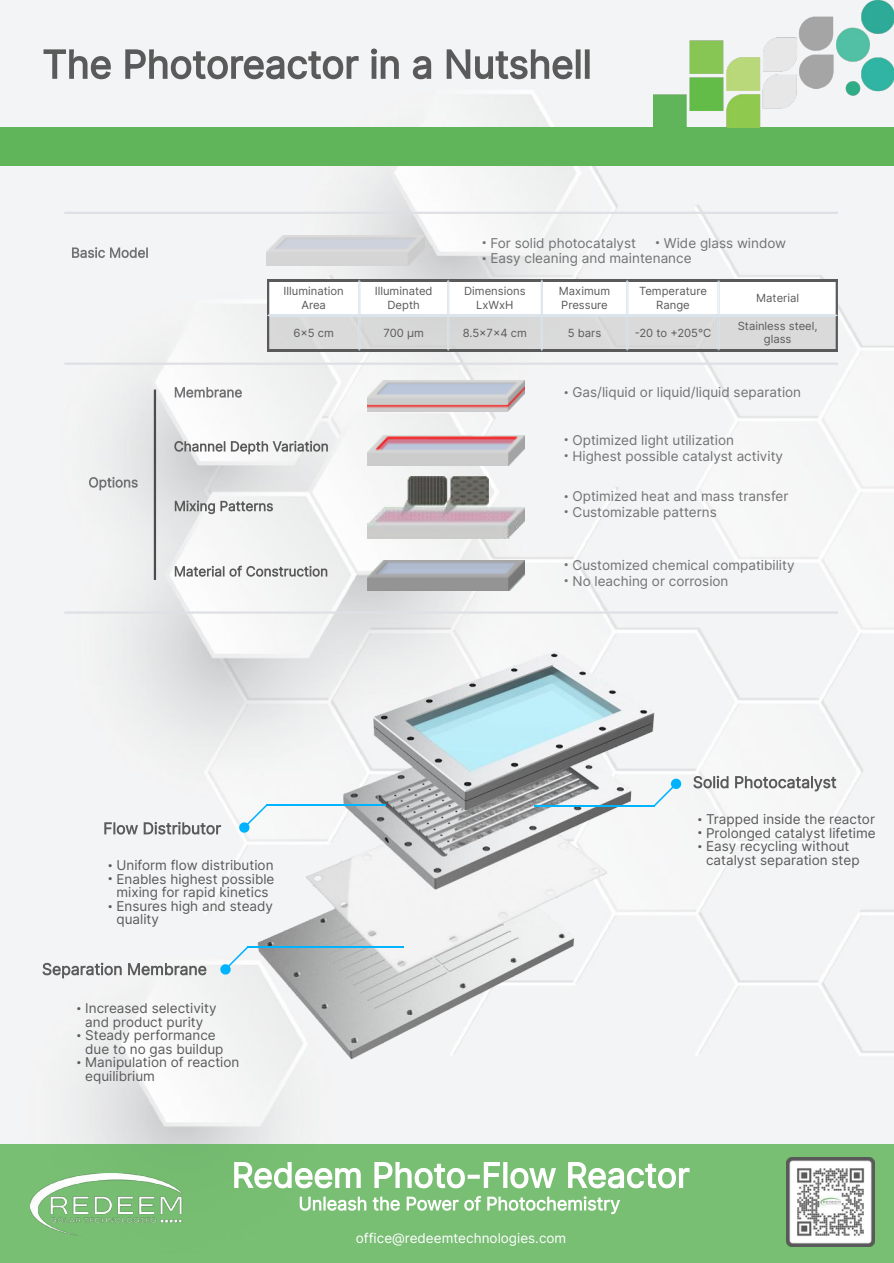
<style>
.page{position:relative;width:894px;height:1263px;background:#fff}
.page>*{position:absolute;margin:0;border:0;box-sizing:border-box;transform-origin:0 0}
.t1{font:13.5px/13.5px "Inter";color:#5a5a5a}
.t2{font:13.5px "Inter";color:#717274}
.t3{font:13.5px "Inter";color:#fff}
.t4{font:12.15px "Arial";color:#5a5a5a}
.t5{font:11.25px/13.5px "Inter";color:#5a5a5a;text-align:center}
.s1{font-family:"Arial";font-size:12.15px}
</style>
<div class="page">
<img style="left:0;top:0;width:894px;height:1144px">
<div style="left:0;top:1144px;width:894px;height:119px;background:#78be73"></div>
<svg style="left:44px;top:49px;width:546px;height:30px"></svg>
<div style="left:0;top:127px;width:894px;height:39px;background:#60b45a"></div>
<svg style="left:72px;top:247px;width:76px;height:11px"></svg>
<svg style="left:175px;top:387px;width:67px;height:11px"></svg>
<div style="left:267px;top:279px;width:92px;height:36px;background:#fff"></div>
<hr style="left:267px;top:279px;width:92px;height:2px;background:#5a5a5a">
<hr style="left:267px;top:314px;width:92px;height:1px;background:#dae4ea">
<div style="left:359px;top:279px;width:89px;height:36px;background:#fff"></div>
<hr style="left:359px;top:279px;width:89px;height:2px;background:#5a5a5a">
<hr style="left:359px;top:314px;width:89px;height:1px;background:#dae4ea">
<div style="left:448px;top:279px;width:94px;height:36px;background:#fff"></div>
<hr style="left:448px;top:279px;width:94px;height:2px;background:#5a5a5a">
<hr style="left:448px;top:314px;width:94px;height:1px;background:#dae4ea">
<div style="left:542px;top:279px;width:85px;height:36px;background:#fff"></div>
<hr style="left:542px;top:279px;width:85px;height:2px;background:#5a5a5a">
<hr style="left:542px;top:314px;width:85px;height:1px;background:#dae4ea">
<div style="left:627px;top:279px;width:91px;height:36px;background:#fff"></div>
<hr style="left:627px;top:279px;width:91px;height:2px;background:#5a5a5a">
<hr style="left:627px;top:314px;width:91px;height:1px;background:#dae4ea">
<div style="left:718px;top:279px;width:120px;height:36px;background:#fff"></div>
<hr style="left:718px;top:279px;width:120px;height:2px;background:#5a5a5a">
<hr style="left:718px;top:314px;width:120px;height:1px;background:#dae4ea">
<div style="left:267px;top:315px;width:92px;height:36px;background:#dadada"></div>
<hr style="left:267px;top:315px;width:92px;height:1px;background:#dae4ea">
<hr style="left:267px;top:349px;width:92px;height:2px;background:#5a5a5a">
<svg style="left:267px;top:281px;width:2px;height:68px"></svg>
<div style="left:359px;top:315px;width:89px;height:36px;background:#d7d8d8"></div>
<hr style="left:359px;top:315px;width:89px;height:1px;background:#dae4ea">
<hr style="left:359px;top:349px;width:89px;height:2px;background:#5a5a5a">
<svg style="left:358px;top:279px;width:2px;height:72px"></svg>
<div style="left:448px;top:315px;width:94px;height:36px;background:#d7d8d8"></div>
<hr style="left:448px;top:315px;width:94px;height:1px;background:#dae4ea">
<hr style="left:448px;top:349px;width:94px;height:2px;background:#5a5a5a">
<svg style="left:447px;top:279px;width:2px;height:72px"></svg>
<div style="left:542px;top:315px;width:85px;height:36px;background:#dadadb"></div>
<hr style="left:542px;top:315px;width:85px;height:1px;background:#dae4ea">
<hr style="left:542px;top:349px;width:85px;height:2px;background:#5a5a5a">
<svg style="left:541px;top:279px;width:2px;height:72px"></svg>
<div style="left:627px;top:315px;width:91px;height:36px;background:#dadadb"></div>
<hr style="left:627px;top:315px;width:91px;height:1px;background:#dae4ea">
<hr style="left:627px;top:349px;width:91px;height:2px;background:#5a5a5a">
<svg style="left:626px;top:279px;width:2px;height:72px"></svg>
<div style="left:718px;top:315px;width:120px;height:36px;background:#dadadb"></div>
<hr style="left:718px;top:315px;width:120px;height:1px;background:#dae4ea">
<hr style="left:718px;top:349px;width:120px;height:2px;background:#5a5a5a">
<svg style="left:836px;top:281px;width:2px;height:68px"></svg>
<svg style="left:717px;top:279px;width:3px;height:72px"></svg>
<svg style="left:174px;top:441px;width:154px;height:13px"></svg>
<hr style="left:65px;top:212px;width:772px;height:2px;background:#dfe0e5">
<hr style="left:65px;top:363px;width:772px;height:2px;background:#dfe0e5">
<svg style="left:175px;top:500px;width:98px;height:14px"></svg>
<svg style="left:175px;top:566px;width:152px;height:11px"></svg>
<hr style="left:65px;top:611px;width:772px;height:3px;background:#dfe0e5">
<svg style="left:89px;top:477px;width:49px;height:13px"></svg>
<hr style="left:154px;top:391px;width:2px;height:188px;background:#4c4c4c">
<img style="left:239px;top:642px;width:424px;height:427px">
<svg style="left:43px;top:963px;width:163px;height:15px"></svg>
<svg style="left:693px;top:776px;width:143px;height:15px"></svg>
<svg style="left:104px;top:822px;width:117px;height:13px"></svg>
<img style="left:30px;top:1173px;width:152px;height:62px">
<img style="left:786px;top:1157px;width:89px;height:89px">
<svg style="left:220px;top:946px;width:28px;height:28px"></svg>
<hr style="left:247px;top:946px;width:41px;height:2px;background:#00b3ff">
<hr style="left:288px;top:946px;width:41px;height:2px;background:#00b3ff">
<hr style="left:329px;top:946px;width:41px;height:2px;background:#00b3ff">
<hr style="left:370px;top:946px;width:34px;height:2px;background:#00b3ff">
<svg style="left:653px;top:779px;width:28px;height:28px"></svg>
<hr style="left:613px;top:805px;width:41px;height:2px;background:#00b3ff">
<hr style="left:572px;top:805px;width:41px;height:2px;background:#00b3ff">
<hr style="left:535px;top:805px;width:38px;height:2px;background:#00b3ff">
<svg style="left:239px;top:804px;width:28px;height:29px"></svg>
<hr style="left:266px;top:804px;width:41px;height:2px;background:#00b3ff">
<hr style="left:307px;top:804px;width:41px;height:2px;background:#00b3ff">
<hr style="left:348px;top:804px;width:37px;height:2px;background:#00b3ff">
<svg style="left:234px;top:1162px;width:455px;height:26px"></svg>
<svg style="left:300px;top:1196px;width:320px;height:18px"></svg>
<img style="left:267px;top:235px;width:158px;height:31px">
<img style="left:367px;top:381px;width:158px;height:30px">
<img style="left:367px;top:436px;width:158px;height:29px">
<img style="left:367px;top:476px;width:158px;height:62px">
<img style="left:367px;top:561px;width:158px;height:29px">
<img style="left:653px;top:0;width:241px;height:127px">
<p class="t2" style="left:482px;top:235px;width:155px"><span class="s1">•</span> For solid photocatalyst</p>
<p class="t2" style="left:482px;top:250px;width:211px"><span class="s1">•</span> Easy cleaning and maintenance</p>
<p class="t2" style="left:656px;top:235px;width:132px"><span class="s1">•</span> Wide glass window</p>
<p class="t5" style="left:283px;top:284px;width:62px">Illumination<br>Area</p>
<p class="t5" style="left:375px;top:284px;width:59px">Illuminated<br>Depth</p>
<p class="t5" style="left:464px;top:284px;width:63px">Dimensions<br>LxWxH</p>
<p class="t5" style="left:559px;top:284px;width:53px;text-align:left">Maximum<br>Pressure</p>
<p class="t5" style="left:639px;top:284px;width:69px">Temperature<br>Range</p>
<p class="t5" style="left:756px;top:291px;width:44px">Material</p>
<p class="t5" style="left:293px;top:326px;width:42px">6x5 cm</p>
<p class="t5" style="left:383px;top:326px;width:42px">700 µm</p>
<p class="t5" style="left:463px;top:326px;width:66px">8.5x7x4 cm</p>
<p class="t5" style="left:568px;top:326px;width:35px">5 bars</p>
<p class="t5" style="left:635px;top:326px;width:78px">-20 to +205°C</p>
<p class="t5" style="left:738px;top:319px;width:81px">Stainless steel, glass</p>
<p class="t2" style="left:564px;top:384px;width:238px"><span class="s1">•</span> Gas/liquid or liquid/liquid separation</p>
<p class="t2" style="left:564px;top:432px;width:171px"><span class="s1">•</span> Optimized light utilization</p>
<p class="t2" style="left:564px;top:447px;width:220px"><span class="s1">•</span> Highest possible catalyst activity</p>
<p class="t2" style="left:564px;top:488px;width:226px"><span class="s1">•</span> Optimized heat and mass transfer</p>
<p class="t2" style="left:564px;top:504px;width:154px"><span class="s1">•</span> Customizable patterns</p>
<p class="t2" style="left:564px;top:557px;width:232px"><span class="s1">•</span> Customized chemical compatibility</p>
<p class="t2" style="left:564px;top:572px;width:166px"><span class="s1">•</span> No leaching or corrosion</p>
<p class="t1" style="left:116px;top:859px;width:160px;text-align:justify;text-indent:-8px"><span class="s1">•</span> Uniform flow distribution Enables highest possible mixing for rapid kinetics</p>
<p class="t4" style="left:108px;top:872px;width:6px">•</p>
<p class="t1" style="left:116px;top:899px;width:158px">Ensures high and steady quality</p>
<p class="t4" style="left:108px;top:899px;width:6px">•</p>
<p class="t1" style="left:85px;top:1002px;width:133px">Increased selectivity and product purity</p>
<p class="t4" style="left:77px;top:1002px;width:6px">•</p>
<p class="t1" style="left:85px;top:1029px;width:140px">Steady performance due to no gas buildup</p>
<p class="t4" style="left:77px;top:1029px;width:6px">•</p>
<p class="t1" style="left:85px;top:1056px;width:156px">Manipulation of reaction equilibrium</p>
<p class="t4" style="left:77px;top:1056px;width:6px">•</p>
<p class="t3" style="left:356px;top:1230px;width:212px">office@redeemtechnologies.com</p>
<p class="t1" style="left:698px;top:813px;width:179px"><span class="s1">•</span> Trapped inside the reactor</p>
<p class="t1" style="left:706px;top:826px;width:171px;text-indent:-8px"><span class="s1">•</span> Prolonged catalyst lifetime<br>Easy recycling without catalyst separation step</p>
<p class="t4" style="left:698px;top:840px;width:6px">•</p>
</div>
